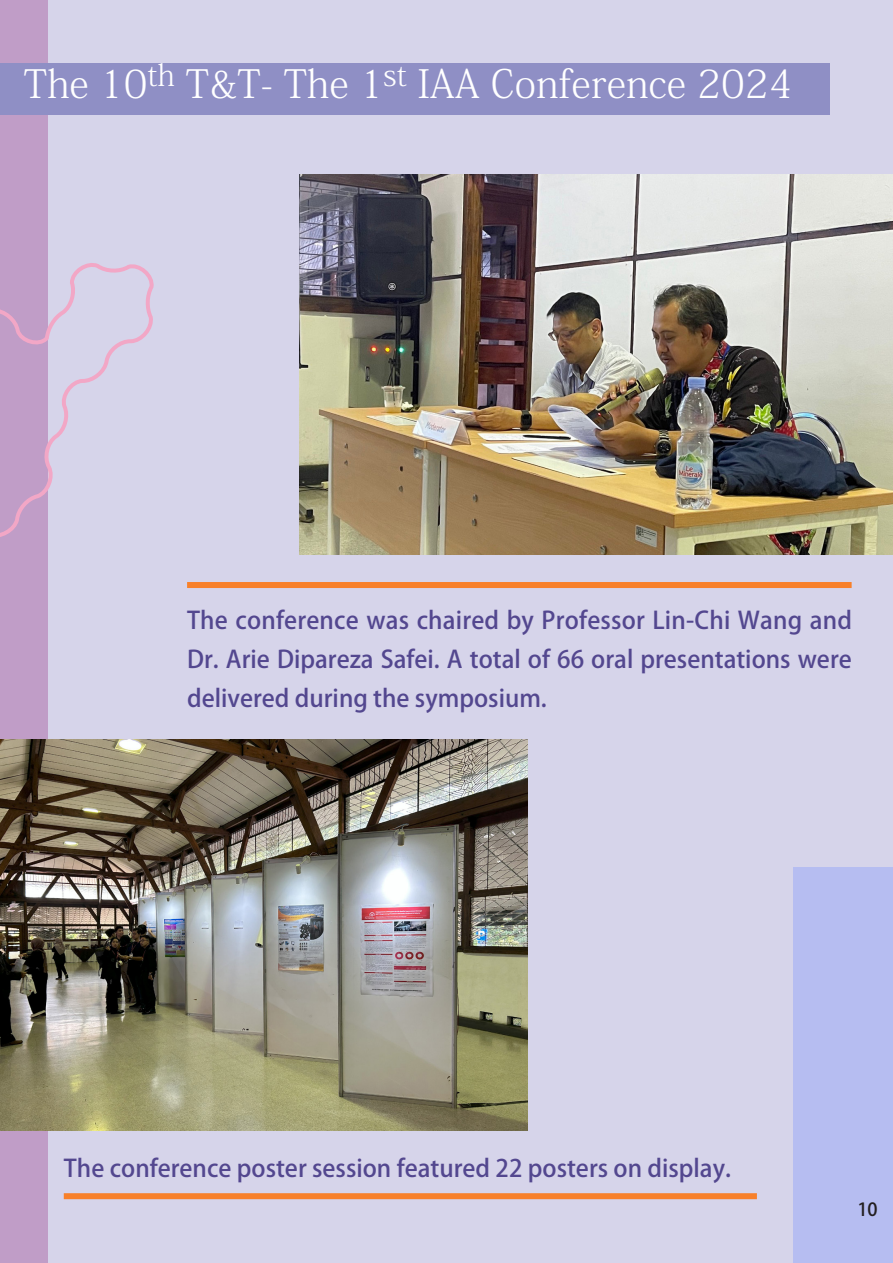
<style>
.page{position:relative;width:893px;height:1263px;background:#d6d4ea}
.page>*{position:absolute;margin:0;border:0;box-sizing:border-box;transform-origin:0 0}
.t1{font:39px "Adobe Fangsong Std";color:#fff}
.t2{font:700 24px/39px "Adobe Fan Heiti Std";color:#53478f;text-align:justify}
.t3{font:700 18px "Adobe Fan Heiti Std";color:#231f20}
</style>
<div class="page">
<div style="left:0;top:0;width:48px;height:1263px;background:#c09dc7"></div>
<div style="left:793px;top:867px;width:100px;height:396px;background:#b6bdf1"></div>
<div style="left:187px;top:582px;width:665px;height:6px;background:#f8802a"></div>
<div style="left:64px;top:1193px;width:693px;height:6px;background:#f8802a"></div>
<img style="left:300px;top:174px;width:593px;height:380px">
<img style="left:0;top:739px;width:527px;height:391px">
<svg style="left:0;top:263px;width:154px;height:274px"></svg>
<div style="left:0;top:64px;width:829px;height:51px;background:#8f8fc5"></div>
<p class="t1" style="left:24px;top:60px;width:770px">The 10<sup>th</sup> T&amp;T- The 1<sup>st</sup> IAA Conference 2024</p>
<p class="t2" style="left:187px;top:602px;width:666px">The conference was chaired by Professor Lin-Chi Wang and Dr. Arie Dipareza Safei. A total of 66 oral presentations were delivered during the symposium.</p>
<p class="t2" style="left:64px;top:1149px;width:668px">The conference poster session featured 22 posters on display.</p>
<p class="t3" style="left:857px;top:1198px;width:22px">10</p>
</div>
